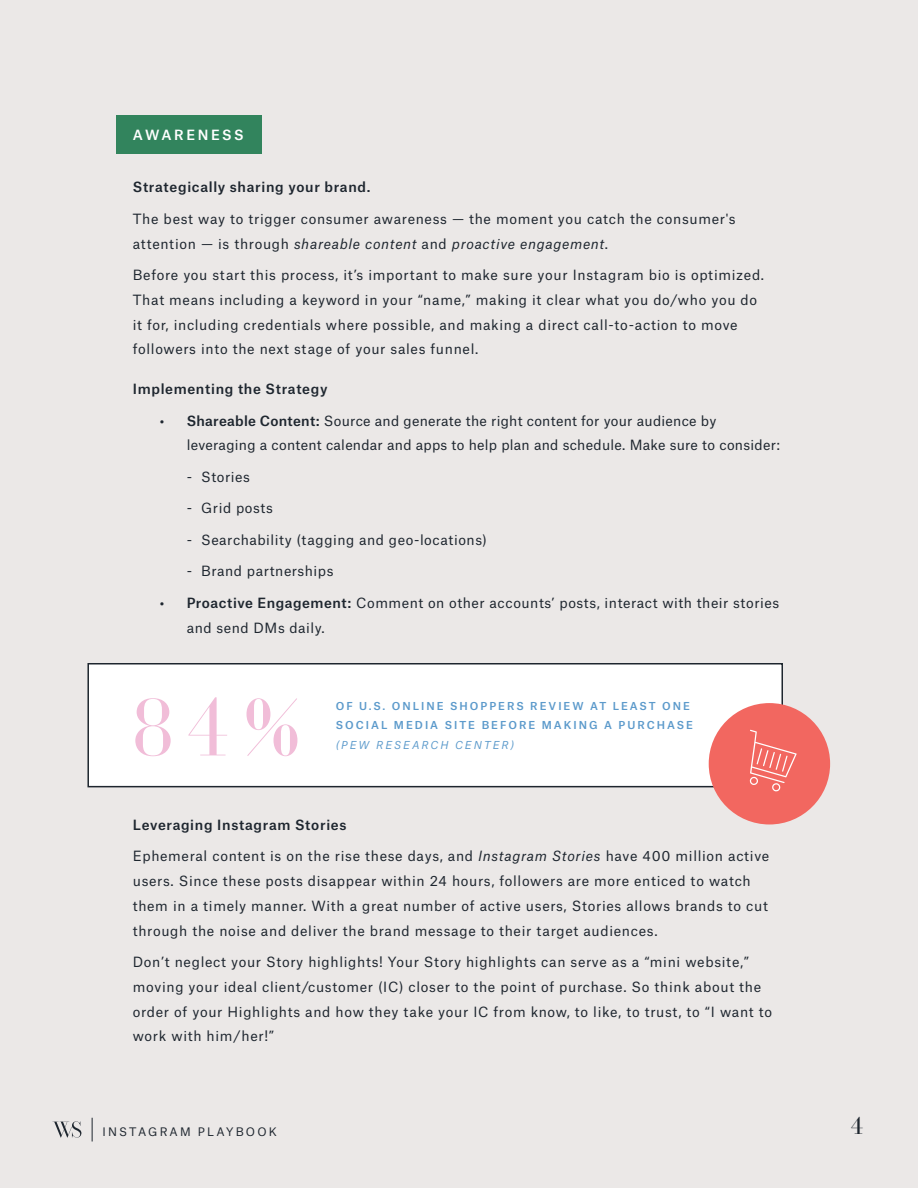
<style>
.page{position:relative;width:918px;height:1188px;background:#ebe8e7}
.page>*{position:absolute;margin:0;border:0;box-sizing:border-box;transform-origin:0 0}
.t1{font:80.55px "WS Display";color:#f1bdd8}
.t2{font:500 24px "WS Display";color:#1e262f}
.t3{font:13.5px/24.8px "Atlas Grotesk";letter-spacing:.05em;color:#1e262f}
.t4{font:13.5px/24.8px "Atlas Grotesk";letter-spacing:.02em;color:#1e262f}
.t5{font:500 13.5px "Atlas Grotesk";letter-spacing:.05em;color:#1e262f}
.t6{font:500 13.5px "Atlas Grotesk";letter-spacing:.18em;color:#fff}
.t7{font:11.25px "Atlas Grotesk";letter-spacing:.19em;color:#1e262f}
.t8{font:500 10.5px/19.5px "Atlas Grotesk";letter-spacing:.19em;color:#5c9acb}
.s1{font-style:italic}
.s2{font-weight:500}
.s3{font-weight:400;font-style:italic}
</style>
<div class="page">
<div style="left:116px;top:115px;width:146px;height:39px;background:#32845d"></div>
<div style="left:87px;top:663px;width:697px;height:125px;background:#fff"></div>
<div style="left:709px;top:703px;width:121px;height:121px;background:#f26760;border-radius:50%"></div>
<svg style="left:749px;top:730px;width:48px;height:62px"></svg>
<svg style="left:92px;top:1118px;width:1px;height:24px"></svg>
<svg style="left:52px;top:1121px;width:29px;height:17px"></svg>
<p class="t6" style="left:133px;top:124px;width:112px">AWARENESS</p>
<p class="t5" style="left:133px;top:176px;width:239px">Strategically sharing your brand.</p>
<p class="t3" style="left:133px;top:205px;width:604px">The best way to trigger consumer awareness — the moment you catch the consumer's attention — is through <span class="s1">shareable content</span> and <span class="s1">proactive engagement</span>.</p>
<p class="t3" style="left:133px;top:261px;width:633px">Before you start this process, it’s important to make sure your Instagram bio is optimized.<br>That means including a keyword in your “name,” making it clear what you do/who you do it for, including credentials where possible, and making a direct call-to-action to move followers into the next stage of your sales funnel.</p>
<p class="t5" style="left:133px;top:378px;width:196px">Implementing the Strategy</p>
<p class="t4" style="left:187px;top:407px;width:595px;text-indent:-27px"><span class="s2">• Shareable Content:</span> Source and generate the right content for your audience by leveraging a content calendar and apps to help plan and schedule. Make sure to consider:</p>
<p class="t3" style="left:187px;top:463px;width:65px">- Stories</p>
<p class="t3" style="left:187px;top:495px;width:87px">- Grid posts</p>
<p class="t3" style="left:187px;top:526px;width:302px">- Searchability (tagging and geo-locations)</p>
<p class="t3" style="left:187px;top:558px;width:148px">- Brand partnerships</p>
<p class="t3" style="left:187px;top:589px;width:594px;text-indent:-27px"><span class="s2">• Proactive Engagement:</span> Comment on other accounts’ posts, interact with their stories and send DMs daily.</p>
<p class="t1" style="left:133px;top:665px;width:170px">84%</p>
<p class="t8" style="left:336px;top:695px;width:359px">OF U.S. ONLINE SHOPPERS REVIEW AT LEAST ONE<br>SOCIAL MEDIA SITE BEFORE MAKING A PURCHASE <span class="s3">(PEW RESEARCH CENTER)</span></p>
<p class="t5" style="left:133px;top:814px;width:215px">Leveraging Instagram Stories</p>
<p class="t3" style="left:133px;top:843px;width:638px">Ephemeral content is on the rise these days, and <span class="s1">Instagram Stories</span> have 400 million active users. Since these posts disappear within 24 hours, followers are more enticed to watch them in a timely manner. With a great number of active users, Stories allows brands to cut through the noise and deliver the brand message to their target audiences.</p>
<p class="t3" style="left:133px;top:948px;width:641px">Don’t neglect your Story highlights! Your Story highlights can serve as a “mini website,” moving your ideal client/customer (IC) closer to the point of purchase. So think about the order of your Highlights and how they take your IC from know, to like, to trust, to “I want to work with him/her!”</p>
<p class="t7" style="left:103px;top:1123px;width:176px">INSTAGRAM PLAYBOOK</p>
<h2 class="t2" style="left:851px;top:1107px;width:13px">4</h2>
</div>
